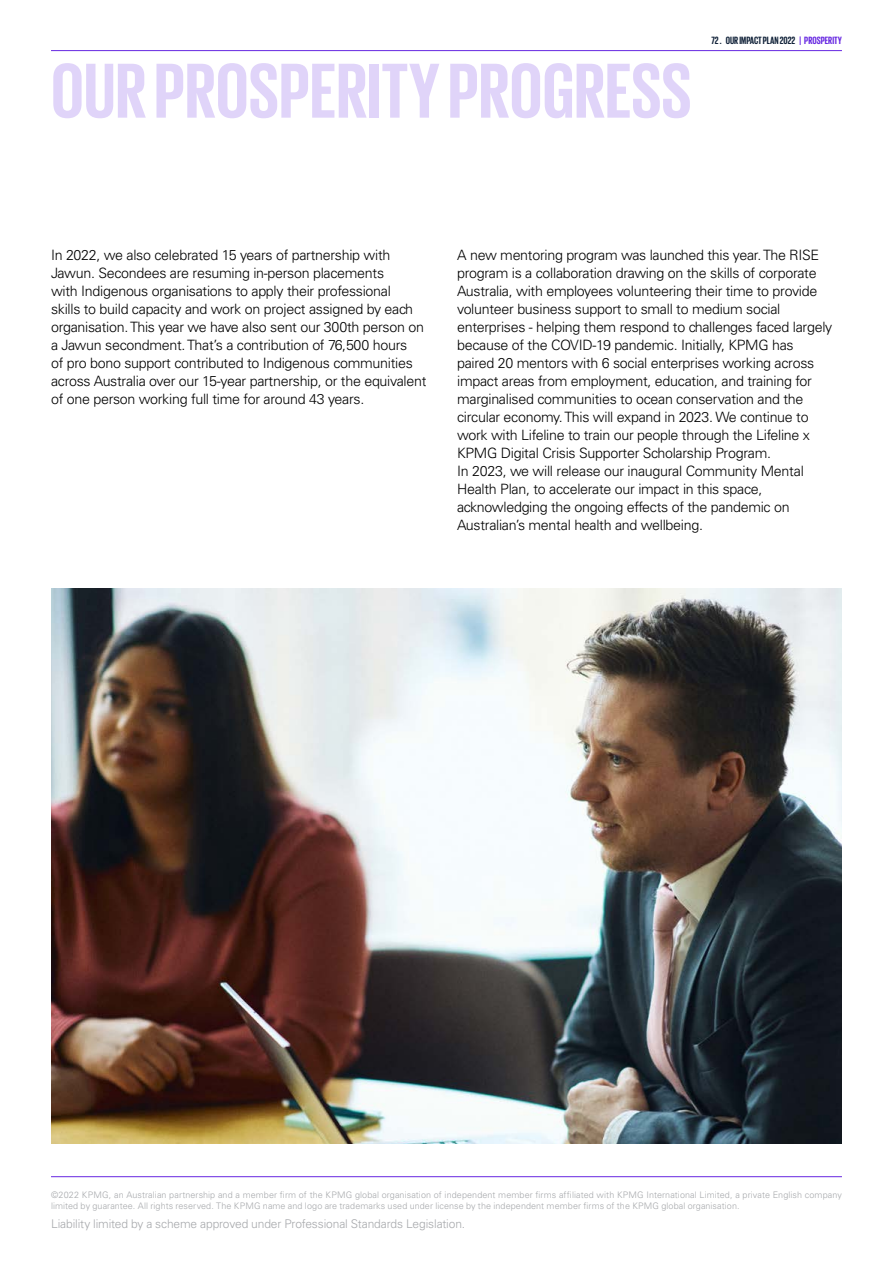
<style>
.page{position:relative;width:893px;height:1263px;background:#fff}
.page>*{position:absolute;margin:0;border:0;box-sizing:border-box;transform-origin:0 0}
.t1{font:700 79.5px "KPMG";color:#e0d4f9}
.t2{font:300 14.25px/18px "Univers LT Std";letter-spacing:-.02em;color:#000}
.t3{font:300 12px "Univers LT Std";letter-spacing:-.01em;color:#a7a9ac}
.t4{font:700 10.8px "KPMG";color:#112239}
.t5{font:300 9px/10.8px "Univers LT Std";letter-spacing:.01em;color:#a7a9ac}
.s1{color:#6627e1}
</style>
<div class="page">
<hr style="left:51px;top:50px;width:791px;height:1px;background:#6627e1">
<hr style="left:51px;top:1176px;width:791px;height:1px;background:#6627e1">
<img style="left:51px;top:589px;width:791px;height:555px">
<h1 class="t1" style="left:51px;top:51px;width:642px">OUR PROSPERITY PROGRESS</h1>
<p class="t4" style="left:711px;top:35px;width:132px">72 . OUR IMPACT PLAN 2022 <span class="s1">| PROSPERITY</span></p>
<p class="t2" style="left:51px;top:246px;width:377px">In 2022, we also celebrated 15 years of partnership with Jawun. Secondees are resuming in-person placements<br>with Indigenous organisations to apply their professional<br>skills to build capacity and work on project assigned by each organisation. This year we have also sent our 300th person on a Jawun secondment. That’s a contribution of 76,500 hours<br>of pro bono support contributed to Indigenous communities across Australia over our 15-year partnership, or the equivalent of one person working full time for around 43 years.</p>
<p class="t2" style="left:457px;top:246px;width:377px">A new mentoring program was launched this year. The RISE program is a collaboration drawing on the skills of corporate Australia, with employees volunteering their time to provide volunteer business support to small to medium social enterprises - helping them respond to challenges faced largely because of the COVID-19 pandemic. Initially, KPMG has paired 20 mentors with 6 social enterprises working across impact areas from employment, education, and training for marginalised communities to ocean conservation and the circular economy. This will expand in 2023. We continue to work with Lifeline to train our people through the Lifeline x KPMG Digital Crisis Supporter Scholarship Program.<br>In 2023, we will release our inaugural Community Mental Health Plan, to accelerate our impact in this space, acknowledging the ongoing effects of the pandemic on Australian’s mental health and wellbeing.</p>
<p class="t5" style="left:51px;top:1189px;width:792px">©2022 KPMG, an Australian partnership and a member firm of the KPMG global organisation of independent member firms affiliated with KPMG International Limited, a private English company limited by guarantee. All rights reserved. The KPMG name and logo are trademarks used under license by the independent member firms of the KPMG global organisation.</p>
<p class="t3" style="left:51px;top:1216px;width:416px">Liability limited by a scheme approved under Professional Standards Legislation.</p>
</div>
